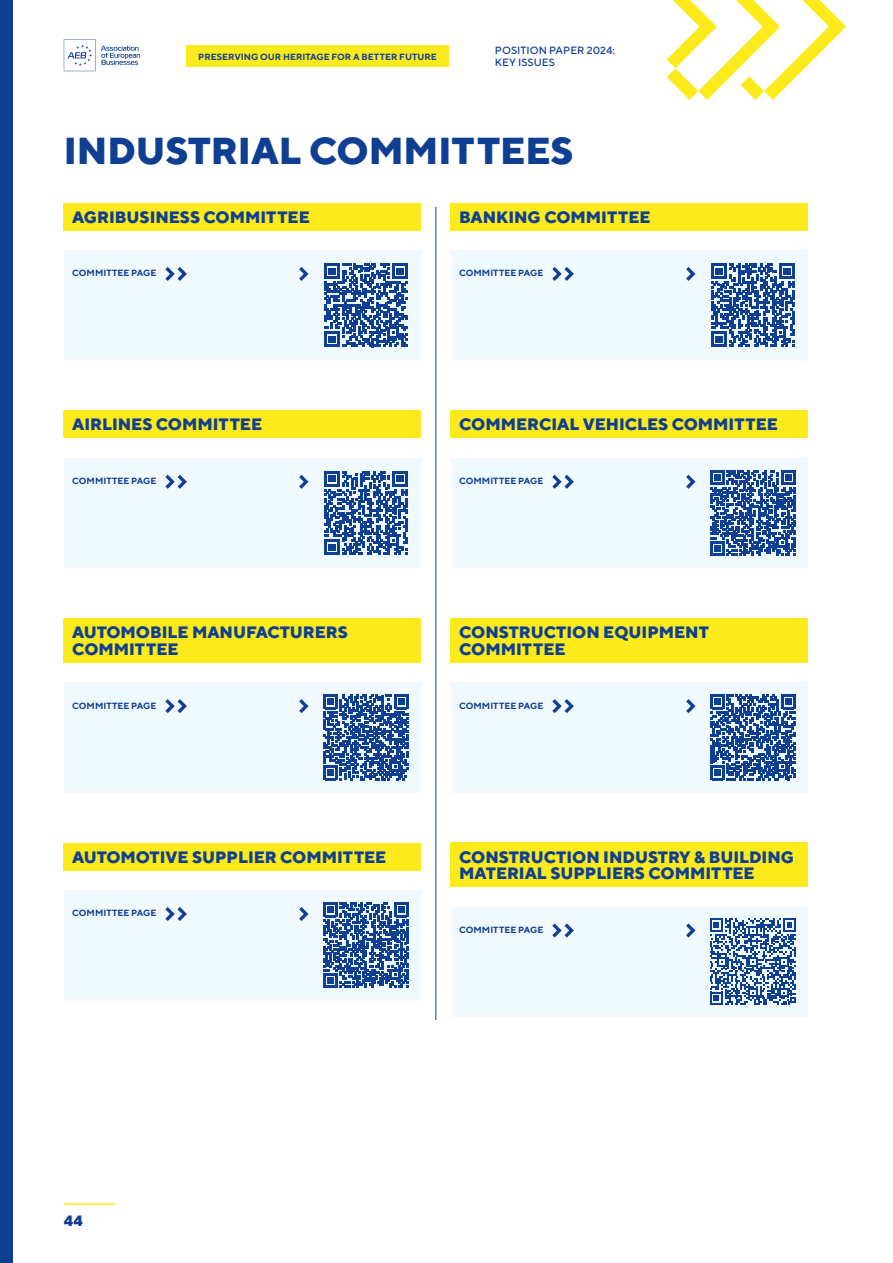
<style>
.page{position:relative;width:893px;height:1263px;background:#fff}
.page>*{position:absolute;margin:0;border:0;box-sizing:border-box;transform-origin:0 0}
.t1{font:800 37.5px "TT Norms";color:#0f3f93}
.t2{font:800 16.5px/16.5px "TT Norms";color:#0f3f93}
.t3{font:800 15px "TT Norms";color:#0f3f93}
.t4{font:500 10.5px/12px "TT Norms";color:#0f3f93}
.t5{font:700 9px "TT Norms";color:#0f3f93}
</style>
<div class="page">
<div style="left:64px;top:202px;width:357px;height:28px;background:#fcea1b"></div>
<div style="left:64px;top:410px;width:357px;height:28px;background:#fcea1b"></div>
<div style="left:64px;top:618px;width:357px;height:45px;background:#fcea1b"></div>
<div style="left:64px;top:843px;width:357px;height:27px;background:#fcea1b"></div>
<svg style="left:64px;top:250px;width:357px;height:110px"></svg>
<svg style="left:64px;top:458px;width:357px;height:110px"></svg>
<svg style="left:64px;top:682px;width:357px;height:111px"></svg>
<svg style="left:64px;top:890px;width:357px;height:110px"></svg>
<div style="left:451px;top:202px;width:357px;height:28px;background:#fcea1b"></div>
<div style="left:451px;top:410px;width:357px;height:28px;background:#fcea1b"></div>
<div style="left:451px;top:618px;width:357px;height:45px;background:#fcea1b"></div>
<div style="left:451px;top:843px;width:357px;height:44px;background:#fcea1b"></div>
<svg style="left:451px;top:250px;width:357px;height:110px"></svg>
<svg style="left:451px;top:458px;width:357px;height:110px"></svg>
<svg style="left:451px;top:682px;width:357px;height:111px"></svg>
<svg style="left:451px;top:907px;width:357px;height:110px"></svg>
<hr style="left:436px;top:207px;width:1px;height:813px;background:#0f3f93">
<hr style="left:64px;top:1203px;width:51px;height:2px;background:#fcea1b">
<div style="left:0;top:0;width:13px;height:1263px;background:#0f3f93"></div>
<svg style="left:64px;top:39px;width:76px;height:32px"></svg>
<svg style="left:666px;top:0;width:180px;height:100px"></svg>
<div style="left:186px;top:46px;width:263px;height:21px;background:#fcea1b"></div>
<p class="t5" style="left:198px;top:51px;width:240px">PRESERVING OUR HERITAGE FOR A BETTER FUTURE</p>
<p class="t4" style="left:495px;top:44px;width:121px">POSITION PAPER 2024:<br>KEY ISSUES</p>
<h1 class="t1" style="left:64px;top:126px;width:511px">INDUSTRIAL COMMITTEES</h1>
<p class="t2" style="left:72px;top:208px;width:239px">AGRIBUSINESS COMMITTEE</p>
<p class="t2" style="left:459px;top:208px;width:193px">BANKING COMMITTEE</p>
<p class="t5" style="left:72px;top:267px;width:86px">COMMITTEE PAGE</p>
<p class="t5" style="left:459px;top:267px;width:86px">COMMITTEE PAGE</p>
<p class="t2" style="left:72px;top:416px;width:191px">AIRLINES COMMITTEE</p>
<p class="t2" style="left:459px;top:416px;width:320px">COMMERCIAL VEHICLES COMMITTEE</p>
<p class="t5" style="left:72px;top:475px;width:86px">COMMITTEE PAGE</p>
<p class="t5" style="left:459px;top:475px;width:86px">COMMITTEE PAGE</p>
<p class="t2" style="left:72px;top:624px;width:277px">AUTOMOBILE MANUFACTURERS<br>COMMITTEE</p>
<p class="t2" style="left:459px;top:624px;width:251px">CONSTRUCTION EQUIPMENT<br>COMMITTEE</p>
<p class="t5" style="left:72px;top:700px;width:86px">COMMITTEE PAGE</p>
<p class="t5" style="left:459px;top:700px;width:86px">COMMITTEE PAGE</p>
<p class="t2" style="left:72px;top:848px;width:316px">AUTOMOTIVE SUPPLIER COMMITTEE</p>
<p class="t2" style="left:459px;top:848px;width:336px">CONSTRUCTION INDUSTRY &amp; BUILDING<br>MATERIAL SUPPLIERS COMMITTEE</p>
<p class="t5" style="left:72px;top:907px;width:86px">COMMITTEE PAGE</p>
<p class="t5" style="left:459px;top:924px;width:86px">COMMITTEE PAGE</p>
<p class="t3" style="left:64px;top:1211px;width:21px">44</p>
</div>
